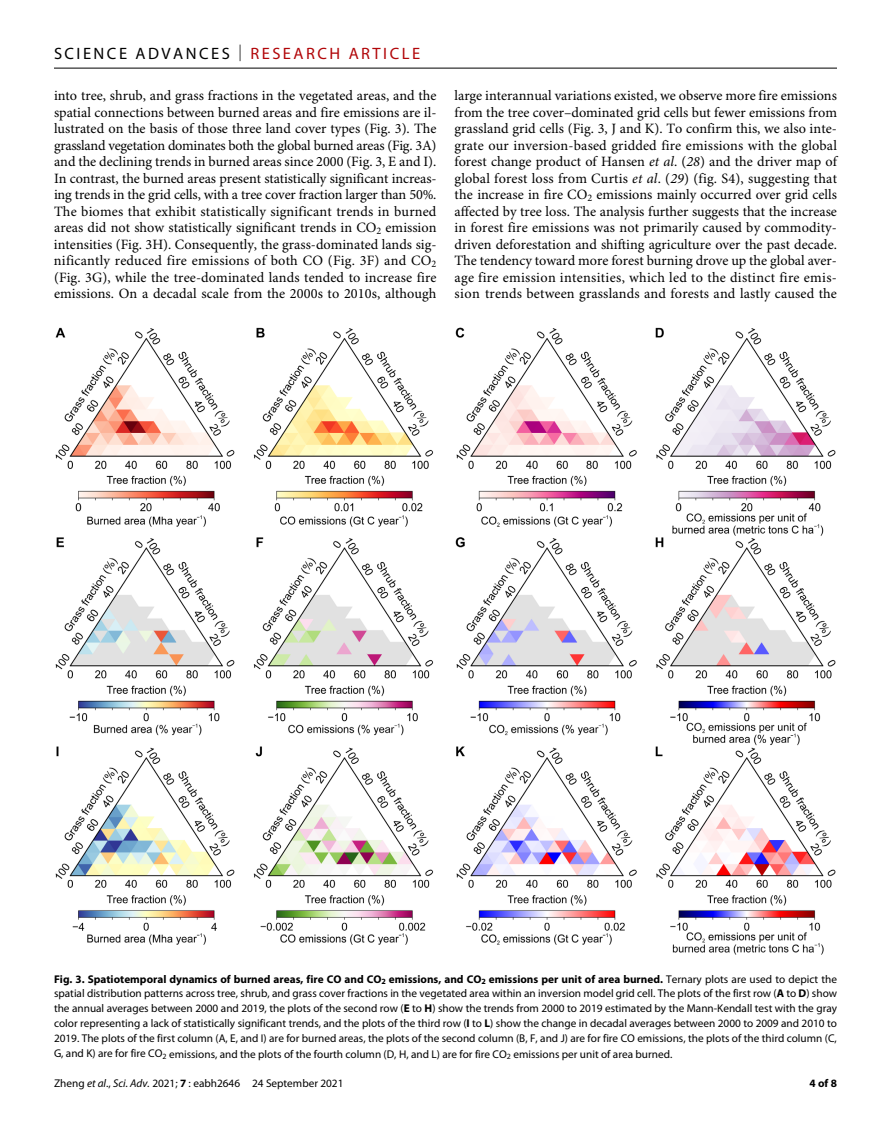
<style>
.page{position:relative;width:891px;height:1134px;background:#fff}
.page>*{position:absolute;margin:0;border:0;box-sizing:border-box;transform-origin:0 0}
.t1{font:16.5px "Myriad Pro";letter-spacing:.15em;color:#000}
.t2{font:14.25px/16.5px "Minion Pro";letter-spacing:.01em;color:#000;text-align:justify}
.t3{font:11.25px/15px "Myriad Pro";color:#000;text-align:justify}
.t4{font:700 11.25px "Myriad Pro";color:#000}
.s1{font-weight:300}
.s2{color:#b10508}
.s3{font-style:italic}
.s4{font-weight:700}
</style>
<div class="page">
<hr style="left:54px;top:68px;width:783px;height:1px;background:#000">
<img style="left:55px;top:328px;width:781px;height:627px">
<p class="t1" style="left:54px;top:40px;width:368px">SCIENCE ADVANCES <span class="s1">|</span> <span class="s2">RESEARCH ARTICLE</span></p>
<p class="t2" style="left:54px;top:89px;width:384px">into tree, shrub, and grass fractions in the vegetated areas, and the spatial connections between burned areas and fire emissions are il&shy;lustrated on the basis of those three land cover types (Fig. 3). The grassland vegetation dominates both the global burned areas (Fig. 3A) and the declining trends in burned areas since 2000 (Fig. 3, E and I).<br>In contrast, the burned areas present statistically significant increas&shy;ing trends in the grid cells, with a tree cover fraction larger than 50%.<br>The biomes that exhibit statistically significant trends in burned areas did not show statistically significant trends in CO<sub>2</sub> emission intensities (Fig. 3H). Consequently, the grass-dominated lands sig&shy;nificantly reduced fire emissions of both CO (Fig. 3F) and CO<sub>2 </sub>(Fig. 3G), while the tree-dominated lands tended to increase fire emissions. On a decadal scale from the 2000s to 2010s, although</p>
<p class="t2" style="left:454px;top:89px;width:384px">large interannual variations existed, we observe more fire emissions from the tree cover–dominated grid cells but fewer emissions from grassland grid cells (Fig. 3, J and K). To confirm this, we also inte&shy;grate our inversion-based gridded fire emissions with the global forest change product of Hansen <span class="s3">et al</span>. (<span class="s3">28</span>) and the driver map of global forest loss from Curtis <span class="s3">et al</span>. (<span class="s3">29</span>) (fig. S4), suggesting that the increase in fire CO<sub>2</sub> emissions mainly occurred over grid cells affected by tree loss. The analysis further suggests that the increase in forest fire emissions was not primarily caused by commodity&shy;driven deforestation and shifting agriculture over the past decade.<br>The tendency toward more forest burning drove up the global aver&shy;age fire emission intensities, which led to the distinct fire emis&shy;sion trends between grasslands and forests and lastly caused the</p>
<p class="t3" style="left:54px;top:971px;width:785px"><span class="s4">Fig. 3. Spatiotemporal dynamics of burned areas, fire CO and CO</span><sub>2</sub> <span class="s4">emissions, and CO</span><sub>2</sub> <span class="s4">emissions per unit of area burned.</span> Ternary plots are used to depict the spatial distribution patterns across tree, shrub, and grass cover fractions in the vegetated area within an inversion model grid cell. The plots of the first row (<span class="s4">A</span> to <span class="s4">D</span>) show the annual averages between 2000 and 2019, the plots of the second row (<span class="s4">E</span> to <span class="s4">H</span>) show the trends from 2000 to 2019 estimated by the Mann-Kendall test with the gray color representing a lack of statistically significant trends, and the plots of the third row (<span class="s4">I</span> to <span class="s4">L</span>) show the change in decadal averages between 2000 to 2009 and 2010 to 2019. The plots of the first column (A, E, and I) are for burned areas, the plots of the second column (B, F, and J) are for fire CO emissions, the plots of the third column (C, G, and K) are for fire CO<sub>2</sub> emissions, and the plots of the fourth column (D, H, and L) are for fire CO<sub>2</sub> emissions per unit of area burned.</p>
<p class="t3" style="left:54px;top:1076px;width:291px">Zheng <span class="s3">et al</span>., <span class="s3">Sci. Adv.</span> 2021; <span class="s4">7</span> : eabh2646 24 September 2021</p>
<p class="t4" style="left:810px;top:1074px;width:29px">4 of 8</p>
</div>
